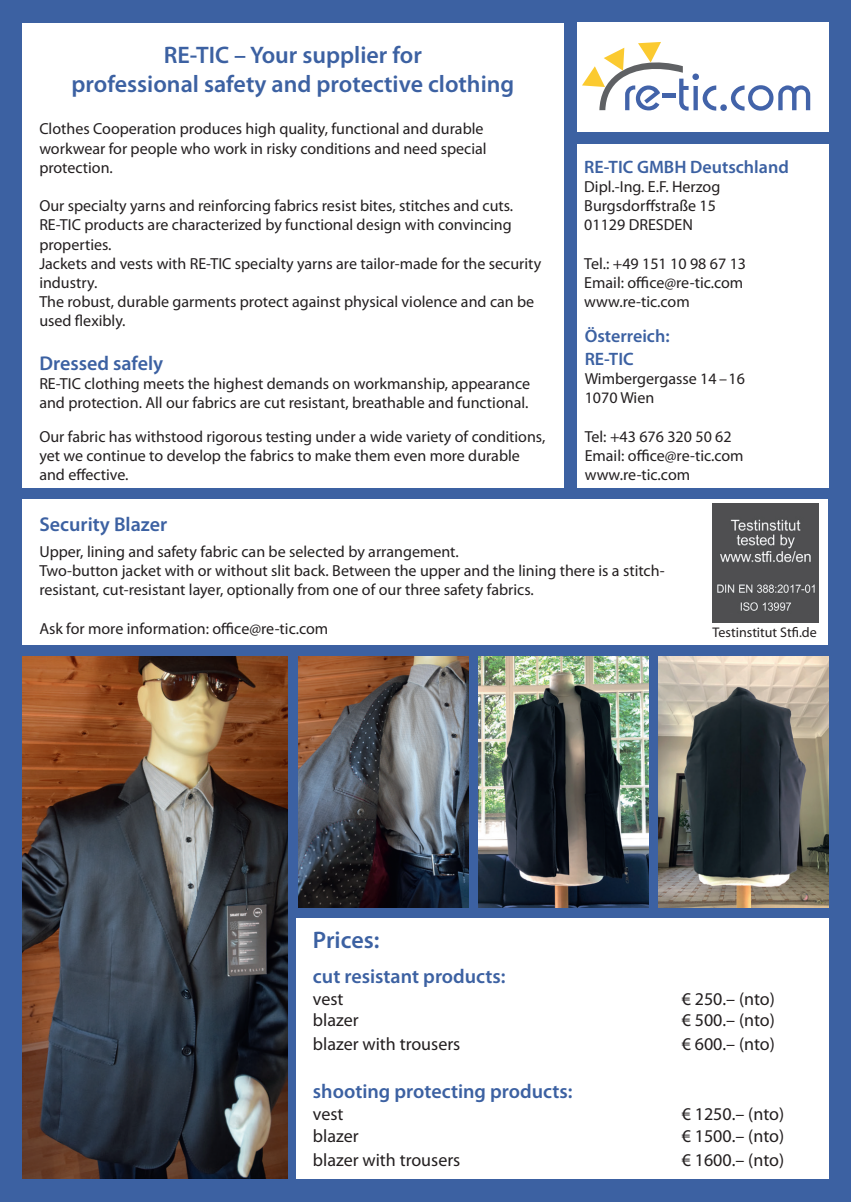
<style>
.page{position:relative;width:851px;height:1202px;background:#fff}
.page>*{position:absolute;margin:0;border:0;box-sizing:border-box;transform-origin:0 0}
.t1{font:600 24px/28.8px "Myriad Pro";color:#3c61a2;text-align:center}
.t2{font:600 20px "Myriad Pro";color:#3c61a2}
.t3{font:18px "Myriad Pro";color:#231f20}
.t4{font:600 18px/23px "Myriad Pro";color:#3c61a2}
.t5{font:16px/19.2px "Myriad Pro";color:#231f20}
.t6{font:14px "Myriad Pro";color:#231f20}
</style>
<div class="page">
<div style="left:0;top:0;width:850px;height:1202px;background:#3c61a2"></div>
<div style="left:576px;top:145px;width:252px;height:343px;background:#fff"></div>
<div style="left:576px;top:23px;width:252px;height:109px;background:#fff"></div>
<svg style="left:582px;top:42px;width:228px;height:69px"></svg>
<div style="left:22px;top:23px;width:541px;height:465px;background:#fff"></div>
<div style="left:296px;top:918px;width:532px;height:261px;background:#fff"></div>
<div style="left:22px;top:499px;width:806px;height:145px;background:#fff"></div>
<img style="left:712px;top:504px;width:106px;height:118px">
<img style="left:23px;top:657px;width:264px;height:521px">
<img style="left:478px;top:657px;width:170px;height:250px">
<img style="left:658px;top:657px;width:170px;height:250px">
<img style="left:298px;top:657px;width:170px;height:250px">
<h1 class="t1" style="left:71px;top:40px;width:444px">RE-TIC – Your supplier for<br>professional safety and protective clothing</h1>
<p class="t5" style="left:39px;top:120px;width:449px">Clothes Cooperation produces high quality, functional and durable workwear for people who work in risky conditions and need special protection.</p>
<p class="t5" style="left:39px;top:197px;width:503px">Our specialty yarns and reinforcing fabrics resist bites, stitches and cuts.<br>RE-TIC products are characterized by functional design with convincing properties.<br>Jackets and vests with RE-TIC specialty yarns are tailor-made for the security industry.<br>The robust, durable garments protect against physical violence and can be used flexibly.</p>
<p class="t2" style="left:39px;top:350px;width:125px">Dressed safely</p>
<p class="t5" style="left:39px;top:374px;width:492px">RE-TIC clothing meets the highest demands on workmanship, appearance and protection. All our fabrics are cut resistant, breathable and functional.</p>
<p class="t5" style="left:39px;top:427px;width:507px">Our fabric has withstood rigorous testing under a wide variety of conditions, yet we continue to develop the fabrics to make them even more durable and effective.</p>
<p class="t4" style="left:584px;top:155px;width:206px">RE-TIC GMBH Deutschland</p>
<p class="t5" style="left:584px;top:177px;width:137px">Dipl.-Ing. E.F. Herzog<br>Burgsdorffstraße 15<br>01129 DRESDEN</p>
<p class="t5" style="left:584px;top:254px;width:163px">Tel.: +49 151 10 98 67 13<br>Email: office@re-tic.com www.re-tic.com</p>
<p class="t4" style="left:584px;top:324px;width:86px">Österreich:<br>RE-TIC</p>
<p class="t5" style="left:584px;top:369px;width:162px">Wimbergergasse 14 –16<br>1070 Wien</p>
<p class="t5" style="left:584px;top:427px;width:160px">Tel: +43 676 320 50 62<br>Email: office@re-tic.com www.re-tic.com</p>
<p class="t2" style="left:39px;top:511px;width:129px">Security Blazer</p>
<p class="t5" style="left:39px;top:542px;width:626px">Upper, lining and safety fabric can be selected by arrangement.<br>Two-button jacket with or without slit back. Between the upper and the lining there is a stitch&shy;resistant, cut-resistant layer, optionally from one of our three safety fabrics.</p>
<p class="t5" style="left:39px;top:619px;width:290px">Ask for more information: office@re-tic.com</p>
<p class="t6" style="left:712px;top:624px;width:106px">Testinstitut Stfi.de</p>
<h1 class="t1" style="left:313px;top:925px;width:68px">Prices:</h1>
<p class="t2" style="left:313px;top:964px;width:194px">cut resistant products:</p>
<p class="t3" style="left:313px;top:989px;width:32px">vest</p>
<p class="t3" style="left:681px;top:989px;width:95px">€ 250.– (nto)</p>
<p class="t3" style="left:313px;top:1010px;width:47px">blazer</p>
<p class="t3" style="left:681px;top:1010px;width:95px">€ 500.– (nto)</p>
<p class="t3" style="left:313px;top:1034px;width:149px">blazer with trousers</p>
<p class="t3" style="left:681px;top:1034px;width:95px">€ 600.– (nto)</p>
<p class="t2" style="left:313px;top:1079px;width:261px">shooting protecting products:</p>
<p class="t3" style="left:313px;top:1104px;width:32px">vest</p>
<p class="t3" style="left:681px;top:1104px;width:104px">€ 1250.– (nto)</p>
<p class="t3" style="left:313px;top:1126px;width:47px">blazer</p>
<p class="t3" style="left:681px;top:1126px;width:104px">€ 1500.– (nto)</p>
<p class="t3" style="left:313px;top:1150px;width:149px">blazer with trousers</p>
<p class="t3" style="left:681px;top:1150px;width:104px">€ 1600.– (nto)</p>
</div>
